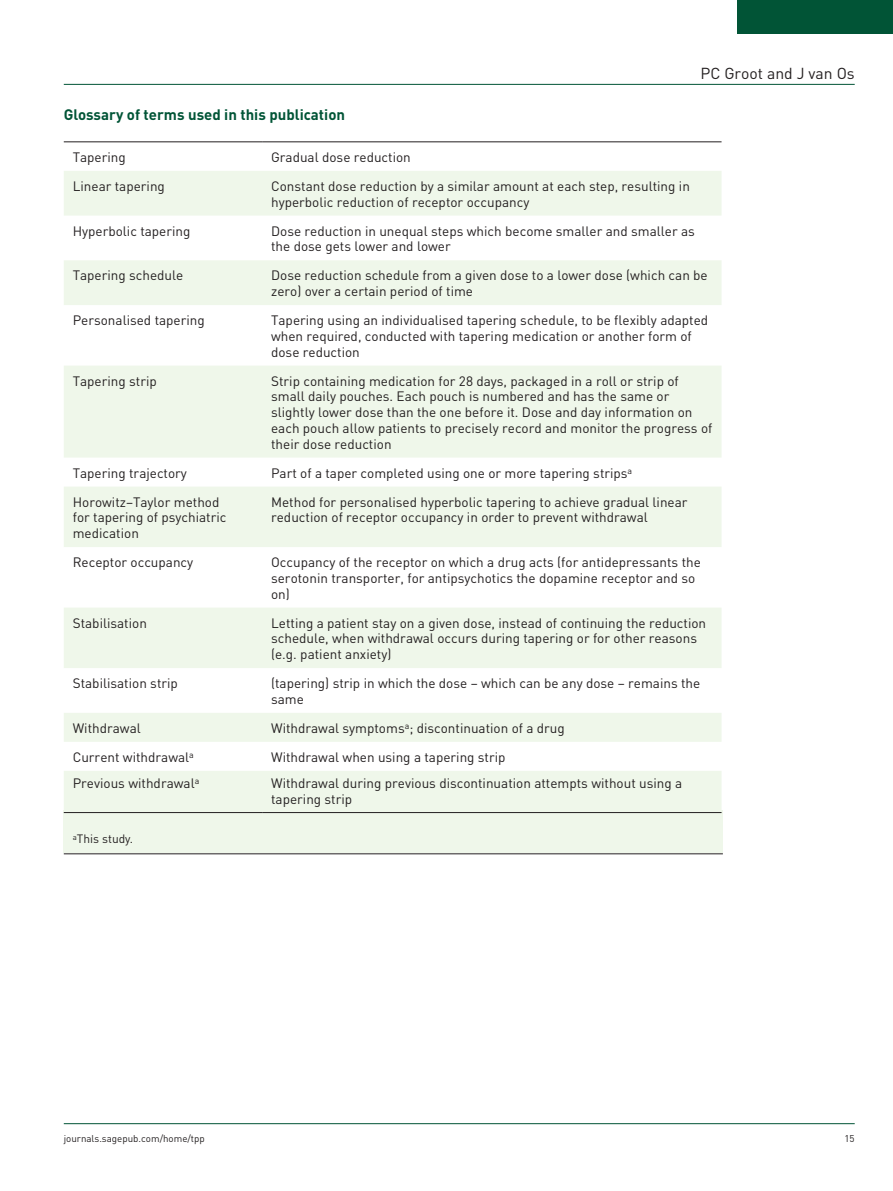
<style>
.page{position:relative;width:893px;height:1191px;background:#fff}
.page>*{position:absolute;margin:0;border:0;box-sizing:border-box;transform-origin:0 0}
.t1{font:15.75px "DIN";color:#231f20}
.t2{font:700 15px "DIN";color:#015436}
.t3{font:13.5px/15.8px "DIN";color:#231f20}
.t4{font:12px "DIN";color:#231f20}
.t5{font:9.75px "DIN";color:#231f20}
</style>
<div class="page">
<hr style="left:64px;top:84px;width:791px;height:1px;background:#015436">
<hr style="left:64px;top:1123px;width:791px;height:1px;background:#015436">
<div style="left:738px;top:0;width:155px;height:34px;background:#015436"></div>
<div style="left:64px;top:810px;width:659px;height:42px;background:#eff7ea"></div>
<hr style="left:64px;top:853px;width:659px;height:1px;background:#231f20">
<svg style="left:64px;top:171px;width:658px;height:639px;fill:#eff7ea"></svg>
<hr style="left:64px;top:812px;width:198px;height:1px;background:#231f20">
<hr style="left:262px;top:812px;width:460px;height:1px;background:#231f20">
<hr style="left:64px;top:141px;width:198px;height:1px;background:#231f20">
<hr style="left:262px;top:141px;width:460px;height:1px;background:#231f20">
<p class="t1" style="left:700px;top:63px;width:156px">PC Groot and J van Os</p>
<p class="t2" style="left:64px;top:105px;width:283px">Glossary of terms used in this publication</p>
<p class="t3" style="left:73px;top:149px;width:55px">Tapering</p>
<p class="t3" style="left:271px;top:149px;width:141px">Gradual dose reduction</p>
<p class="t3" style="left:73px;top:178px;width:94px">Linear tapering</p>
<p class="t3" style="left:271px;top:178px;width:420px">Constant dose reduction by a similar amount at each step, resulting in hyperbolic reduction of receptor occupancy</p>
<p class="t3" style="left:73px;top:222px;width:119px">Hyperbolic tapering</p>
<p class="t3" style="left:271px;top:222px;width:425px">Dose reduction in unequal steps which become smaller and smaller as the dose gets lower and lower</p>
<p class="t3" style="left:73px;top:267px;width:112px">Tapering schedule</p>
<p class="t3" style="left:271px;top:267px;width:438px">Dose reduction schedule from a given dose to a lower dose (which can be zero) over a certain period of time</p>
<p class="t3" style="left:73px;top:312px;width:133px">Personalised tapering</p>
<p class="t3" style="left:271px;top:312px;width:439px">Tapering using an individualised tapering schedule, to be flexibly adapted when required, conducted with tapering medication or another form of dose reduction</p>
<p class="t3" style="left:73px;top:372px;width:86px">Tapering strip</p>
<p class="t3" style="left:271px;top:372px;width:443px">Strip containing medication for 28 days, packaged in a roll or strip of small daily pouches. Each pouch is numbered and has the same or slightly lower dose than the one before it. Dose and day information on each pouch allow patients to precisely record and monitor the progress of their dose reduction</p>
<p class="t3" style="left:73px;top:464px;width:116px">Tapering trajectory</p>
<p class="t3" style="left:271px;top:464px;width:363px">Part of a taper completed using one or more tapering strips<sup>a</sup></p>
<p class="t3" style="left:73px;top:493px;width:155px">Horowitz–Taylor method for tapering of psychiatric medication</p>
<p class="t3" style="left:271px;top:493px;width:418px">Method for personalised hyperbolic tapering to achieve gradual linear reduction of receptor occupancy in order to prevent withdrawal</p>
<p class="t3" style="left:73px;top:554px;width:122px">Receptor occupancy</p>
<p class="t3" style="left:271px;top:554px;width:431px">Occupancy of the receptor on which a drug acts (for antidepressants the serotonin transporter, for antipsychotics the dopamine receptor and so on)</p>
<p class="t3" style="left:73px;top:614px;width:76px">Stabilisation</p>
<p class="t3" style="left:271px;top:614px;width:437px">Letting a patient stay on a given dose, instead of continuing the reduction schedule, when withdrawal occurs during tapering or for other reasons (e.g. patient anxiety)</p>
<p class="t3" style="left:73px;top:675px;width:107px">Stabilisation strip</p>
<p class="t3" style="left:271px;top:675px;width:431px">(tapering) strip in which the dose – which can be any dose – remains the same</p>
<p class="t3" style="left:73px;top:720px;width:70px">Withdrawal</p>
<p class="t3" style="left:271px;top:720px;width:295px">Withdrawal symptoms<sup>a</sup>; discontinuation of a drug</p>
<p class="t3" style="left:73px;top:749px;width:123px">Current withdrawal<sup>a</sup></p>
<p class="t3" style="left:271px;top:749px;width:236px">Withdrawal when using a tapering strip</p>
<p class="t3" style="left:73px;top:775px;width:128px">Previous withdrawal<sup>a</sup></p>
<p class="t3" style="left:271px;top:775px;width:413px">Withdrawal during previous discontinuation attempts without using a tapering strip</p>
<p class="t4" style="left:73px;top:831px;width:62px"><sup>a</sup>This study.</p>
<p class="t5" style="left:64px;top:1132px;width:143px">journals.sagepub.com/home/tpp</p>
<p class="t5" style="left:844px;top:1132px;width:12px">15</p>
</div>
